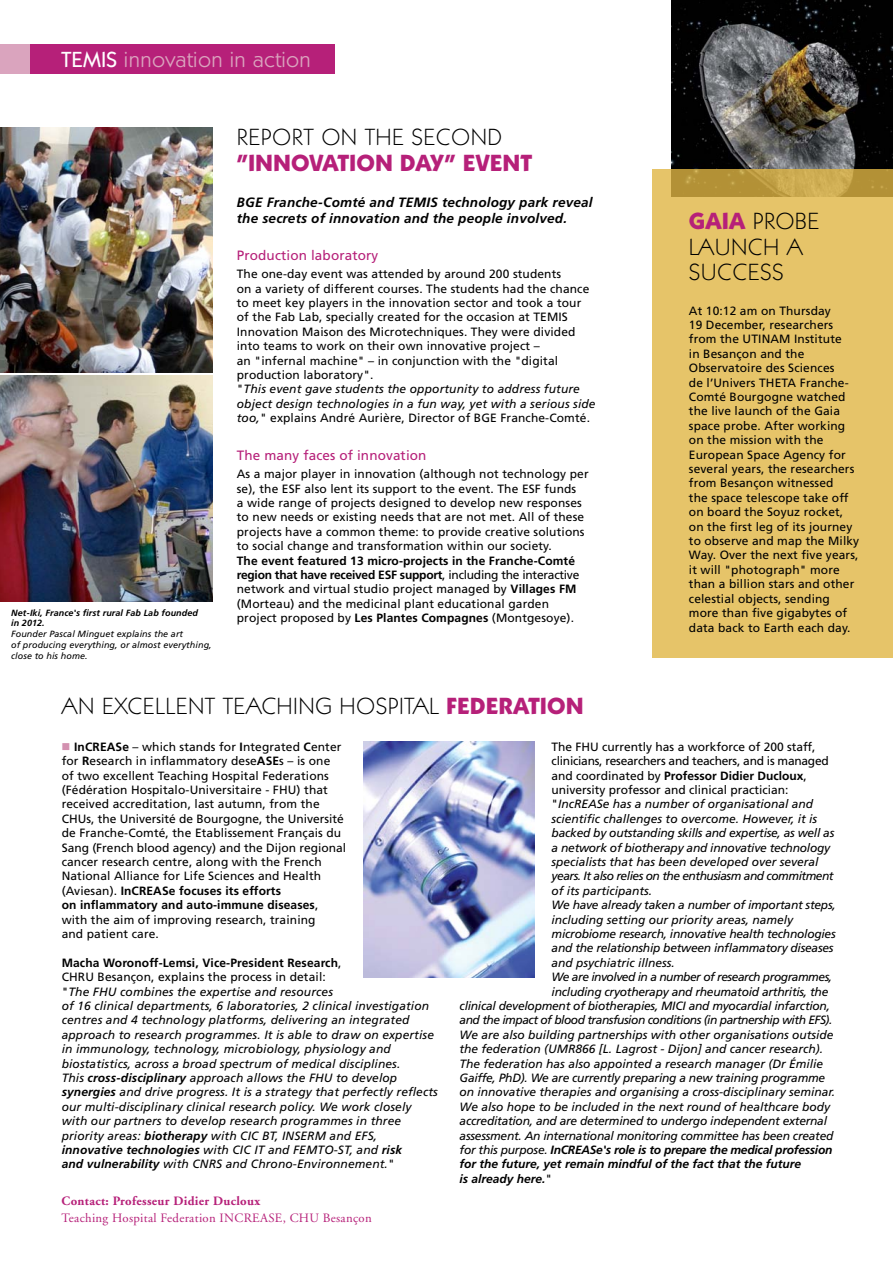
<style>
.page{position:relative;width:893px;height:1263px;background:#fff}
.page>*{position:absolute;margin:0;border:0;box-sizing:border-box;transform-origin:0 0}
.t1{font:200 22.5px/25.5px "Koblenz";letter-spacing:.02em;color:#000}
.t2{font:700 22.5px "Koblenz";letter-spacing:.02em;color:#b62079}
.t3{font:300 21px "Koblenz";letter-spacing:.02em;color:#daa4be}
.t4{font:21px "Koblenz";color:#fff}
.t5{font:italic 700 13.5px/16.5px "Frutiger";letter-spacing:.015em;color:#000}
.t6{font:13.5px "Frutiger";letter-spacing:.01em;color:#b62079}
.t7{font:12.75px "Adobe Garamond";letter-spacing:.025em;color:#b62079}
.t8{font:700 12.75px "Adobe Garamond";letter-spacing:.025em;color:#b62079}
.t9{font:12px/14.4px "Frutiger";letter-spacing:.01em;color:#000}
.t10{font:italic 12px/14.4px "Frutiger";color:#000}
.t11{font:italic 12px "Frutiger";letter-spacing:-.02em;color:#000}
.t12{font:italic 12px "Frutiger";letter-spacing:-.04em;color:#000}
.t13{font:italic 700 12px "Frutiger";color:#000}
.t14{font:italic 700 12px "Frutiger";letter-spacing:-.02em;color:#000}
.t15{font:12px "Frutiger";letter-spacing:-.02em;color:#000}
.t16{font:700 12px "Frutiger";color:#000}
.t17{font:italic 9px/10.8px "Frutiger";letter-spacing:.01em;color:#000}
.t18{font:italic 700 9px/10.8px "Frutiger";letter-spacing:.01em;color:#000}
.s1{font-style:italic}
.s2{font-weight:700}
.s3{color:#d391b0}
.s4{font-weight:700;font-style:normal}
.s5{font-style:normal}
.s6{font-weight:400}
.s7{font-weight:400;font-style:normal}
</style>
<div class="page">
<img style="left:672px;top:0;width:221px;height:169px">
<div style="left:652px;top:169px;width:241px;height:489px;background:#e6c469"></div>
<div style="left:0;top:44px;width:334px;height:30px;background:#b62079"></div>
<div style="left:0;top:44px;width:30px;height:30px;background:#daa4be"></div>
<img style="left:363px;top:741px;width:172px;height:236px">
<img style="left:0;top:376px;width:213px;height:225px">
<img style="left:0;top:128px;width:213px;height:244px">
<h2 class="t4" style="left:62px;top:47px;width:12px">TEMIS</h2>
<h2 class="t3" style="left:124px;top:47px;width:188px">innovation in action</h2>
<h1 class="t1" style="left:237px;top:124px;width:267px">REPORT ON THE SECOND</h1>
<h1 class="t2" style="left:237px;top:149px;width:297px">"INNOVATION DAY" EVENT</h1>
<p class="t18" style="left:11px;top:607px;width:188px">Net-Iki, France's first rural Fab Lab founded in 2012.</p>
<p class="t17" style="left:11px;top:628px;width:202px">Founder Pascal Minguet explains the art<br>of producing everything, or almost everything, close to his home.</p>
<p class="t5" style="left:237px;top:193px;width:357px">BGE Franche-Comté and TEMIS technology park reveal the secrets of innovation and the people involved.</p>
<p class="t6" style="left:237px;top:247px;width:143px">Production laboratory</p>
<p class="t9" style="left:237px;top:267px;width:360px">The one-day event was attended by around 200 students<br>on a variety of different courses. The students had the chance to meet key players in the innovation sector and took a tour of the Fab Lab, specially created for the occasion at TEMIS Innovation Maison des Microtechniques. They were divided into teams to work on their own innovative project –<br>an "infernal machine" – in conjunction with the "digital production laboratory".<br>"<span class="s1">This event gave students the opportunity to address future object design technologies in a fun way, yet with a serious side too,</span>" explains André Aurière, Director of BGE Franche-Comté.</p>
<p class="t6" style="left:237px;top:447px;width:191px">The many faces of innovation</p>
<p class="t9" style="left:237px;top:467px;width:353px">As a major player in innovation (although not technology per se), the ESF also lent its support to the event. The ESF funds<br>a wide range of projects designed to develop new responses to new needs or existing needs that are not met. All of these projects have a common theme: to provide creative solutions to social change and transformation within our society.</p>
<p class="t9" style="left:237px;top:553px;width:344px"><span class="s2">The event featured 13 micro-projects in the Franche-Comté region that have received ESF support</span>, including the interactive network and virtual studio project managed by <span class="s2">Villages FM </span>(Morteau) and the medicinal plant educational garden project proposed by <span class="s2">Les Plantes Compagnes</span> (Montgesoye).</p>
<h1 class="t1" style="left:62px;top:693px;width:80px">AN EXCELLENT</h1>
<h1 class="t1" style="left:223px;top:693px;width:26px">TEACHING</h1>
<h1 class="t1" style="left:340px;top:693px;width:30px">HOSPITAL</h1>
<h1 class="t2" style="left:447px;top:692px;width:26px">FEDERATION</h1>
<h1 class="t2" style="left:689px;top:207px;width:16px">GAIA</h1>
<h1 class="t1" style="left:689px;top:208px;width:132px;text-indent:64px">PROBE<br>LAUNCH A<br>SUCCESS</h1>
<p class="t9" style="left:689px;top:303px;width:172px">At 10:12 am on Thursday<br>19 December, researchers from the UTINAM Institute<br>in Besançon and the<br>Observatoire des Sciences<br>de l’Univers THETA Franche-<br>Comté Bourgogne watched the live launch of the Gaia space probe. After working on the mission with the<br>European Space Agency for several years, the researchers from Besançon witnessed<br>the space telescope take off on board the Soyuz rocket, on the first leg of its journey to observe and map the Milky<br>Way. Over the next five years, it will "photograph" more than a billion stars and other celestial objects, sending more than five gigabytes of data back to Earth each day.</p>
<p class="t9" style="left:62px;top:739px;width:286px"><span class="s3">■</span> <span class="s2">InCREASe</span> – which stands for <span class="s2">I</span>ntegrated <span class="s2">C</span>enter for <span class="s2">R</span>esearch in inflammatory dese<span class="s2">ASE</span>s – is one<br>of two excellent Teaching Hospital Federations (Fédération Hospitalo-Universitaire - FHU) that received accreditation, last autumn, from the CHUs, the Université de Bourgogne, the Université de Franche-Comté, the Etablissement Français du Sang (French blood agency) and the Dijon regional cancer research centre, along with the French National Alliance for Life Sciences and Health (Aviesan). <span class="s2">InCREASe focuses its efforts<br>on inflammatory and auto-immune diseases</span>, with the aim of improving research, training<br>and patient care.</p>
<p class="t10" style="left:62px;top:955px;width:378px"><span class="s4">Macha Woronoff-Lemsi, Vice-President Research</span><span class="s5">,<br>CHRU Besançon, explains the process in detail:<br>"</span>The FHU combines the expertise and resources<br>of 16 clinical departments, 6 laboratories, 2 clinical investigation centres and 4 technology platforms, delivering an integrated approach to research programmes. It is able to draw on expertise in immunology, technology, microbiology, physiology and biostatistics, across a broad spectrum of medical disciplines.<br>This <span class="s2">cross-disciplinary</span> approach allows the FHU to develop <span class="s2">synergies</span> and drive progress. It is a strategy that perfectly reflects our multi-disciplinary clinical research policy. We work closely with our partners to develop research programmes in three priority areas: <span class="s2">biotherapy</span> with CIC BT, INSERM and EFS, <span class="s2">innovative technologies</span> with CIC IT and FEMTO-ST, and <span class="s2">risk<br>and vulnerability</span> with CNRS and Chrono-Environnement.<span class="s5">"</span></p>
<p class="t8" style="left:62px;top:1194px;width:200px">Contact: Professeur Didier Ducloux</p>
<p class="t7" style="left:62px;top:1211px;width:312px">Teaching Hospital Federation INCREASE, CHU Besançon</p>
<p class="t9" style="left:552px;top:739px;width:265px">The FHU currently has a workforce of 200 staff,</p>
<p class="t15" style="left:552px;top:754px;width:279px">clinicians, researchers and teachers, and is managed</p>
<p class="t16" style="left:552px;top:768px;width:257px"><span class="s6">and coordinated by</span> Professor Didier Ducloux<span class="s6">,</span></p>
<p class="t9" style="left:552px;top:782px;width:238px">university professor and clinical practician:</p>
<p class="t10" style="left:552px;top:797px;width:263px"><span class="s5">"</span>IncREASe has a number of organisational and</p>
<p class="t10" style="left:552px;top:811px;width:267px">scientific challenges to overcome. However, it is</p>
<p class="t11" style="left:552px;top:826px;width:284px">backed by outstanding skills and expertise, as well as</p>
<p class="t11" style="left:552px;top:840px;width:280px">a network of biotherapy and innovative technology</p>
<p class="t10" style="left:552px;top:854px;width:268px">specialists that has been developed over several</p>
<p class="t12" style="left:552px;top:869px;width:283px">years. It also relies on the enthusiasm and commitment</p>
<p class="t10" style="left:552px;top:883px;width:102px">of its participants.</p>
<p class="t11" style="left:552px;top:898px;width:286px">We have already taken a number of important steps,</p>
<p class="t10" style="left:552px;top:912px;width:243px">including setting our priority areas, namely</p>
<p class="t11" style="left:552px;top:927px;width:286px">microbiome research, innovative health technologies</p>
<p class="t11" style="left:552px;top:941px;width:283px">and the relationship between inflammatory diseases</p>
<p class="t10" style="left:552px;top:955px;width:125px">and psychiatric illness.</p>
<p class="t12" style="left:552px;top:970px;width:282px">We are involved in a number of research programmes,</p>
<p class="t11" style="left:552px;top:984px;width:278px">including cryotherapy and rheumatoid arthritis, the</p>
<p class="t11" style="left:460px;top:999px;width:372px">clinical development of biotherapies, MICI and myocardial infarction,</p>
<p class="t12" style="left:460px;top:1013px;width:374px">and the impact of blood transfusion conditions (in partnership with EFS).</p>
<p class="t10" style="left:460px;top:1027px;width:375px">We are also building partnerships with other organisations outside</p>
<p class="t10" style="left:460px;top:1042px;width:365px">the federation (UMR866 [L. Lagrost - Dijon] and cancer research).</p>
<p class="t10" style="left:460px;top:1056px;width:365px">The federation has also appointed a research manager (Dr Émilie</p>
<p class="t11" style="left:460px;top:1071px;width:367px">Gaiffe, PhD). We are currently preparing a new training programme</p>
<p class="t10" style="left:460px;top:1085px;width:377px">on innovative therapies and organising a cross-disciplinary seminar.</p>
<p class="t10" style="left:460px;top:1099px;width:372px">We also hope to be included in the next round of healthcare body</p>
<p class="t11" style="left:460px;top:1114px;width:369px">accreditation, and are determined to undergo independent external</p>
<p class="t11" style="left:460px;top:1128px;width:375px">assessment. An international monitoring committee has been created</p>
<p class="t14" style="left:460px;top:1143px;width:374px"><span class="s6">for this purpose.</span> InCREASe's role is to prepare the medical profession</p>
<p class="t13" style="left:460px;top:1157px;width:343px">for the future, yet remain mindful of the fact that the future</p>
<p class="t13" style="left:460px;top:1172px;width:94px">is already here.<span class="s7">"</span></p>
</div>
